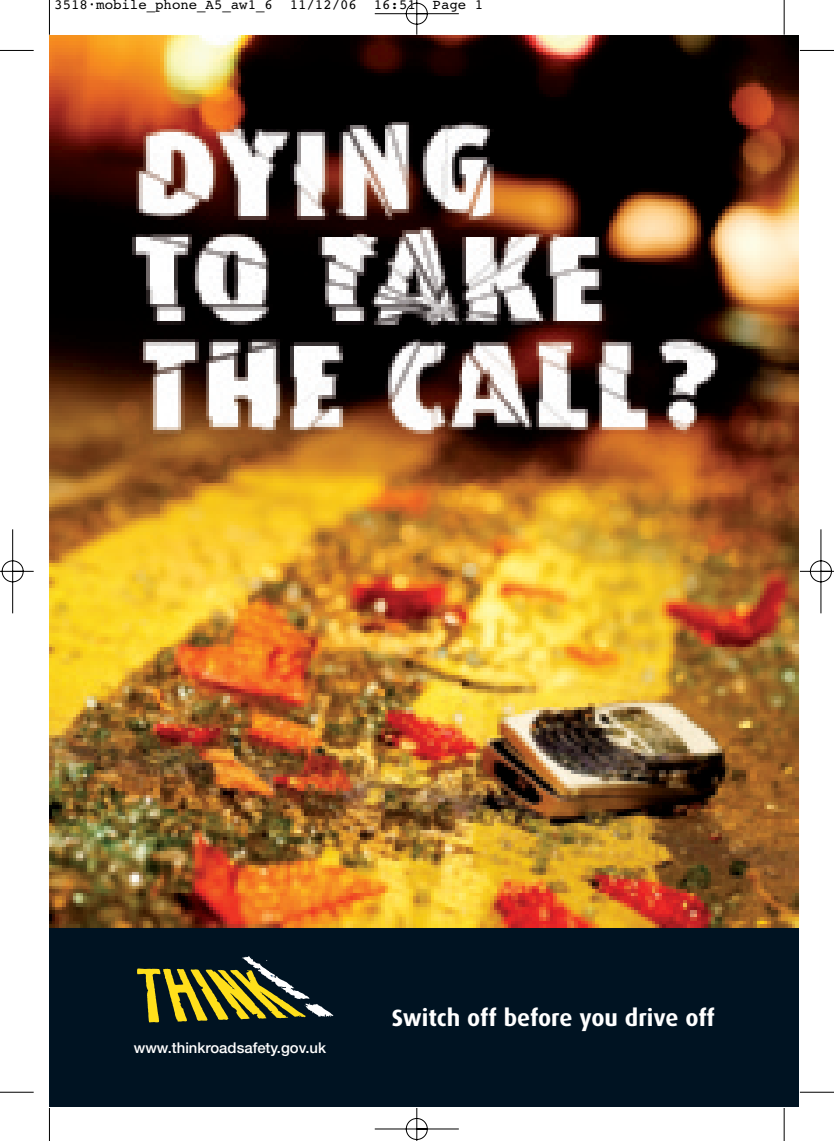
<style>
.page{position:relative;width:834px;height:1141px;background:#fff}
.page>*{position:absolute;margin:0;border:0;box-sizing:border-box;transform-origin:0 0}
.t1{font:700 23.62px "Dax";letter-spacing:-.005em;color:#fff}
.t2{font:500 14.88px "Helvetica Neue";color:#fff}
.t3{font:14px "Courier";color:#000}
</style>
<div class="page">
<img style="left:0;top:0;width:833px;height:1141px">
<p class="t3" style="left:54px;top:0;width:430px">3518•mobile_phone_A5_aw1_6 11/12/06 16:51 Page 1</p>
<p class="t2" style="left:134px;top:1043px;width:194px">www.thinkroadsafety.gov.uk</p>
<h1 class="t1" style="left:392px;top:1008px;width:324px">Switch off before you drive off</h1>
</div>
